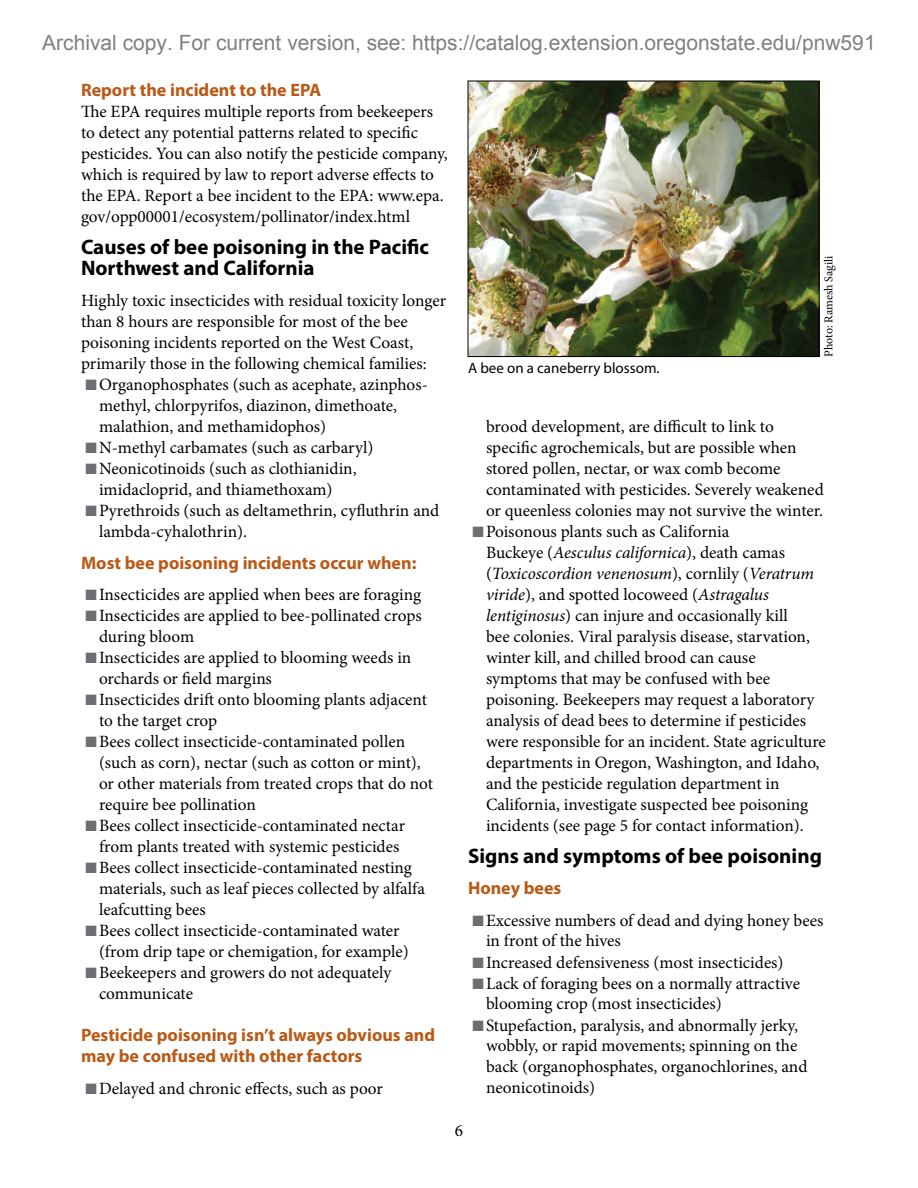
<style>
.page{position:relative;width:918px;height:1188px;background:#fff}
.page>*{position:absolute;margin:0;border:0;box-sizing:border-box;transform-origin:0 0}
.t1{font:700 21px/21px "Myriad Pro";color:#000}
.t2{font:21px "Arial";color:#808080}
.t3{font:700 18px/21px "Myriad Pro";color:#b95915}
.t4{font:17.25px/21px "Minion Pro";color:#000}
.t5{font:15px "Myriad Pro";color:#000}
.t6{font:12px "Minion Pro";letter-spacing:-.005em;color:#000}
.s1{color:#6d6e71}
.s2{font-style:italic}
</style>
<div class="page">
<img style="left:470px;top:83px;width:347px;height:272px">
<div style="left:468px;top:81px;width:351px;height:276px;border:1px solid #000"></div>
<p class="t2" style="left:42px;top:29px;width:835px">Archival copy. For current version, see: https://catalog.extension.oregonstate.edu/pnw591</p>
<p class="t3" style="left:81px;top:79px;width:242px">Report the incident to the EPA</p>
<p class="t4" style="left:81px;top:101px;width:368px">The EPA requires multiple reports from beekeepers to detect any potential patterns related to specific pesticides. You can also notify the pesticide company, which is required by law to report adverse effects to the EPA. Report a bee incident to the EPA: www.epa. gov/opp00001/ecosystem/pollinator/index.html</p>
<p class="t1" style="left:81px;top:235px;width:349px">Causes of bee poisoning in the Pacific<br>Northwest and California</p>
<p class="t4" style="left:81px;top:290px;width:367px">Highly toxic insecticides with residual toxicity longer than 8 hours are responsible for most of the bee poisoning incidents reported on the West Coast, primarily those in the following chemical families:</p>
<p class="t4" style="left:99px;top:374px;width:330px;text-indent:-14px"><span class="s1">■</span> Organophosphates (such as acephate, azinphos&shy;methyl, chlorpyrifos, diazinon, dimethoate, malathion, and methamidophos)</p>
<p class="t4" style="left:86px;top:437px;width:289px"><span class="s1">■</span> N-methyl carbamates (such as carbaryl)</p>
<p class="t4" style="left:99px;top:458px;width:259px;text-indent:-14px"><span class="s1">■</span> Neonicotinoids (such as clothianidin, imidacloprid, and thiamethoxam)</p>
<p class="t4" style="left:99px;top:500px;width:342px;text-indent:-14px"><span class="s1">■</span> Pyrethroids (such as deltamethrin, cyfluthrin and lambda-cyhalothrin).</p>
<p class="t3" style="left:81px;top:551px;width:337px">Most bee poisoning incidents occur when:</p>
<p class="t4" style="left:86px;top:584px;width:337px"><span class="s1">■</span> Insecticides are applied when bees are foraging</p>
<p class="t4" style="left:99px;top:605px;width:324px;text-indent:-14px"><span class="s1">■</span> Insecticides are applied to bee-pollinated crops during bloom</p>
<p class="t4" style="left:99px;top:647px;width:314px;text-indent:-14px"><span class="s1">■</span> Insecticides are applied to blooming weeds in orchards or field margins</p>
<p class="t4" style="left:99px;top:689px;width:330px;text-indent:-14px"><span class="s1">■</span> Insecticides drift onto blooming plants adjacent to the target crop</p>
<p class="t4" style="left:99px;top:731px;width:336px;text-indent:-14px"><span class="s1">■</span> Bees collect insecticide-contaminated pollen (such as corn), nectar (such as cotton or mint), or other materials from treated crops that do not require bee pollination</p>
<p class="t4" style="left:86px;top:815px;width:321px;text-align:center"><span class="s1">■</span> Bees collect insecticide-contaminated nectar from plants treated with systemic pesticides</p>
<p class="t4" style="left:99px;top:857px;width:327px;text-indent:-14px"><span class="s1">■</span> Bees collect insecticide-contaminated nesting materials, such as leaf pieces collected by alfalfa leafcutting bees</p>
<p class="t4" style="left:99px;top:920px;width:311px;text-indent:-14px"><span class="s1">■</span> Bees collect insecticide-contaminated water (from drip tape or chemigation, for example)</p>
<p class="t4" style="left:99px;top:962px;width:294px;text-indent:-14px"><span class="s1">■</span> Beekeepers and growers do not adequately communicate</p>
<p class="t3" style="left:81px;top:1024px;width:356px">Pesticide poisoning isn’t always obvious and may be confused with other factors</p>
<p class="t4" style="left:86px;top:1078px;width:299px"><span class="s1">■</span> Delayed and chronic effects, such as poor</p>
<p class="t5" style="left:468px;top:359px;width:193px">A bee on a caneberry blossom.</p>
<p class="t6" style="left:821px;top:357px;width:103px;rotate:-90deg">Photo: Ramesh Sagili</p>
<p class="t4" style="left:486px;top:416px;width:339px">brood development, are difficult to link to specific agrochemicals, but are possible when stored pollen, nectar, or wax comb become contaminated with pesticides. Severely weakened or queenless colonies may not survive the winter.</p>
<p class="t4" style="left:486px;top:521px;width:341px;text-indent:-14px"><span class="s1">■</span> Poisonous plants such as California<br>Buckeye (<span class="s2">Aesculus californica</span>), death camas (<span class="s2">Toxicoscordion venenosum</span>), cornlily (<span class="s2">Veratrum viride</span>), and spotted locoweed (<span class="s2">Astragalus lentiginosus</span>) can injure and occasionally kill<br>bee colonies. Viral paralysis disease, starvation, winter kill, and chilled brood can cause symptoms that may be confused with bee poisoning. Beekeepers may request a laboratory analysis of dead bees to determine if pesticides were responsible for an incident. State agriculture departments in Oregon, Washington, and Idaho, and the pesticide regulation department in California, investigate suspected bee poisoning incidents (see page 5 for contact information).</p>
<p class="t1" style="left:468px;top:844px;width:355px">Signs and symptoms of bee poisoning</p>
<p class="t3" style="left:468px;top:877px;width:95px">Honey bees</p>
<p class="t4" style="left:486px;top:910px;width:339px;text-indent:-14px"><span class="s1">■</span> Excessive numbers of dead and dying honey bees in front of the hives</p>
<p class="t4" style="left:472px;top:952px;width:313px"><span class="s1">■</span> Increased defensiveness (most insecticides)</p>
<p class="t4" style="left:486px;top:973px;width:316px;text-indent:-14px"><span class="s1">■</span> Lack of foraging bees on a normally attractive blooming crop (most insecticides)</p>
<p class="t4" style="left:486px;top:1015px;width:323px;text-indent:-14px"><span class="s1">■</span> Stupefaction, paralysis, and abnormally jerky, wobbly, or rapid movements; spinning on the back (organophosphates, organochlorines, and neonicotinoids)</p>
<p class="t4" style="left:455px;top:1120px;width:10px">6</p>
</div>
